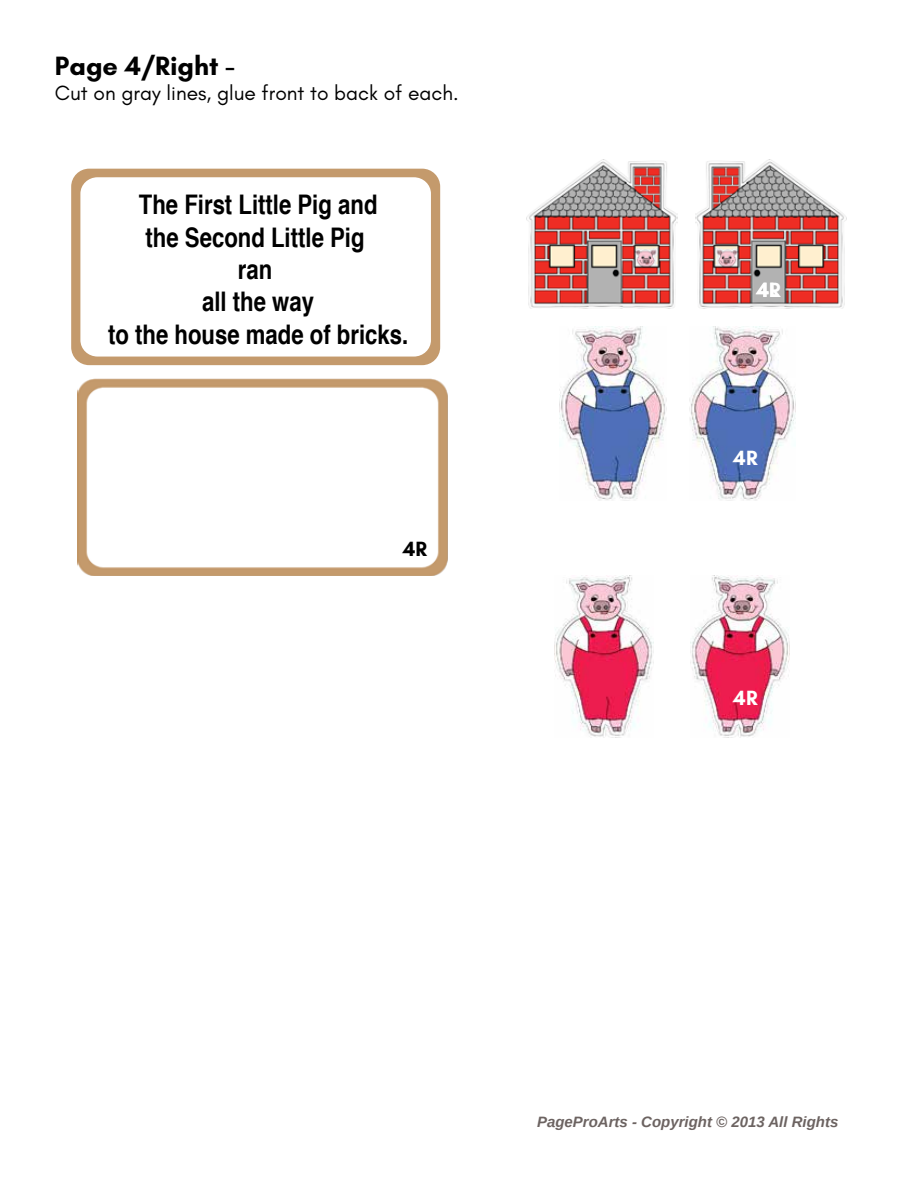
<style>
.page{position:relative;width:918px;height:1188px;background:#fff}
.page>*{position:absolute;margin:0;border:0;box-sizing:border-box;transform-origin:0 0}
.t1{font:700 condensed 27px/32.4px "Helvetica";color:#000;text-align:center}
.t2{font:700 27px "Glacial Indifference";color:#000}
.t3{font:21px "Glacial Indifference";color:#000}
.t4{font:700 21px "Glacial Indifference";color:#fff}
.t5{font:700 21px "Glacial Indifference";color:#000}
.t6{font:italic 700 15px "Liberation Sans";color:#6c6361}
</style>
<div class="page">
<img style="left:560px;top:326px;width:106px;height:175px">
<img style="left:689px;top:326px;width:107px;height:175px">
<img style="left:696px;top:160px;width:151px;height:149px">
<img style="left:527px;top:160px;width:151px;height:149px">
<img style="left:78px;top:378px;width:369px;height:197px">
<div style="left:71px;top:169px;width:369px;height:196px;background:#c49a6c;border-radius:18px"></div>
<div style="left:80px;top:177px;width:351px;height:180px;background:#fff;border-radius:17px"></div>
<img style="left:554px;top:575px;width:99px;height:162px">
<img style="left:691px;top:575px;width:99px;height:162px">
<p class="t2" style="left:55px;top:49px;width:181px">Page 4/Right -</p>
<p class="t3" style="left:55px;top:81px;width:405px">Cut on gray lines, glue front to back of each.</p>
<p class="t1" style="left:108px;top:188px;width:302px">The First Little Pig and<br>the Second Little Pig<br>ran<br>all the way<br>to the house made of bricks.</p>
<p class="t5" style="left:403px;top:536px;width:26px">4R</p>
<p class="t4" style="left:756px;top:277px;width:26px">4R</p>
<p class="t4" style="left:769px;top:277px;width:12px">L</p>
<p class="t4" style="left:733px;top:445px;width:26px">4R</p>
<p class="t4" style="left:733px;top:685px;width:26px">4R</p>
<p class="t6" style="left:537px;top:1111px;width:303px">PageProArts - Copyright © 2013 All Rights</p>
</div>
